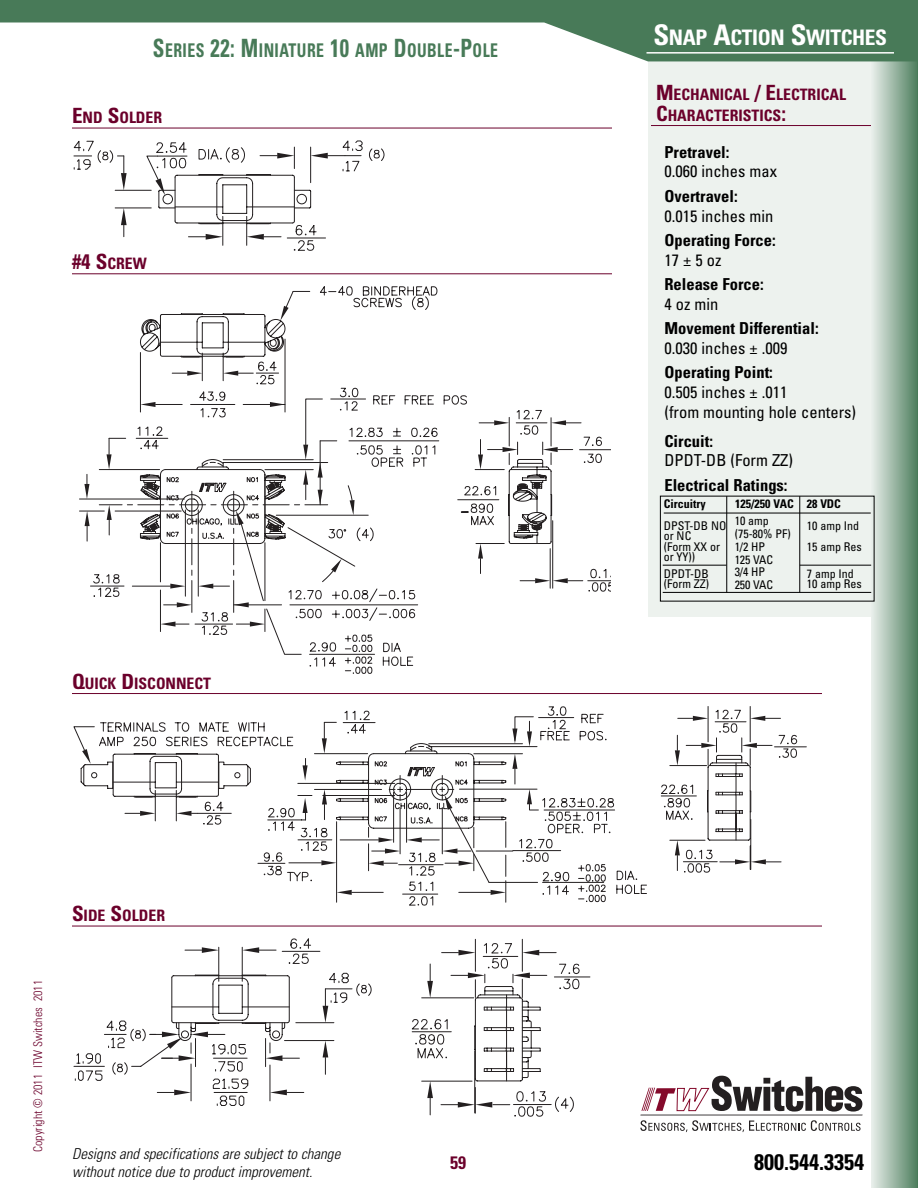
<style>
.page{position:relative;width:918px;height:1188px;background:#fff}
.page>*{position:absolute;margin:0;border:0;box-sizing:border-box;transform-origin:0 0}
.t1{font:700 condensed 22.5px "Univers";color:#000}
.t2{font:700 condensed 21.3px "Univers";letter-spacing:-.02em;color:#fff}
.t3{font:700 condensed 18.9px "Univers";letter-spacing:.03em;color:#487a58;scale:.83 1}
.t4{font:700 condensed 18px "Univers";color:#6b002b}
.t5{font:condensed 16.5px/19.8px "Univers";color:#000}
.t6{font:700 condensed 16.5px "Univers";color:#000}
.t7{font:700 condensed 15.75px/21px "Univers";color:#6b002b}
.t8{font:italic 300 condensed 15px/18px "Univers";letter-spacing:.005em;color:#000}
.t9{font:condensed 12px/12.8px "Univers";color:#000}
.t10{font:300 condensed 12px "Univers";color:#6b002b}
.t11{font:700 condensed 12px "Univers";color:#000}
.s1{font-size:25.2px}
.s2{font-size:21px}
.s3{font-size:28.5px}
</style>
<div class="page">
<div style="left:648px;top:61px;width:270px;height:556px;background:#edf2ee"></div>
<hr style="left:651px;top:125px;width:267px;height:1px;background:#6b002b">
<hr style="left:915px;top:0;width:3px;height:1188px;background:#487a58">
<div style="left:872px;top:0;width:44px;height:1188px;background:linear-gradient(to right,#e4eae6,#578667)"></div>
<svg style="left:0;top:0;width:916px;height:61px;fill:#487a58"></svg>
<hr style="left:646px;top:52px;width:248px;height:2px;background:#fff">
<hr style="left:640px;top:1115px;width:223px;height:1px;background:#231f20">
<svg style="left:640px;top:1120px;width:221px;height:12px"></svg>
<svg style="left:641px;top:1076px;width:221px;height:36px"></svg>
<hr style="left:664px;top:513px;width:207px;height:1px;background:#000">
<hr style="left:726px;top:496px;width:1px;height:96px;background:#000">
<hr style="left:799px;top:496px;width:1px;height:96px;background:#000">
<hr style="left:663px;top:565px;width:63px;height:1px;background:#000">
<hr style="left:800px;top:565px;width:71px;height:1px;background:#000">
<hr style="left:663px;top:592px;width:208px;height:1px;background:#000">
<svg style="left:73px;top:141px;width:311px;height:110px"></svg>
<hr style="left:72px;top:128px;width:540px;height:1px;background:#6b002b">
<svg style="left:309px;top:656px;width:105px;height:18px"></svg>
<svg style="left:79px;top:425px;width:505px;height:164px"></svg>
<svg style="left:553px;top:578px;width:15px;height:5px"></svg>
<svg style="left:587px;top:568px;width:23px;height:24px"></svg>
<svg style="left:160px;top:395px;width:393px;height:260px"></svg>
<svg style="left:133px;top:286px;width:305px;height:303px"></svg>
<svg style="left:108px;top:291px;width:266px;height:251px"></svg>
<hr style="left:72px;top:273px;width:540px;height:1px;background:#6b002b">
<svg style="left:782px;top:735px;width:16px;height:10px"></svg>
<svg style="left:74px;top:706px;width:493px;height:44px"></svg>
<svg style="left:80px;top:750px;width:32px;height:39px"></svg>
<svg style="left:562px;top:882px;width:85px;height:21px"></svg>
<svg style="left:297px;top:709px;width:485px;height:161px"></svg>
<svg style="left:735px;top:859px;width:31px;height:5px"></svg>
<svg style="left:562px;top:761px;width:156px;height:121px"></svg>
<svg style="left:112px;top:721px;width:450px;height:185px"></svg>
<hr style="left:298px;top:839px;width:34px;height:1px;background:#231f20">
<hr style="left:72px;top:693px;width:750px;height:1px;background:#6b002b">
<svg style="left:171px;top:939px;width:419px;height:178px"></svg>
<svg style="left:74px;top:983px;width:500px;height:131px"></svg>
<hr style="left:72px;top:926px;width:750px;height:1px;background:#6b002b">
<p class="t3" style="left:153px;top:43px;width:417px"><span class="s1">S</span>ERIES <span class="s1">22: M</span>INIATURE <span class="s1">10</span> AMP <span class="s1">D</span>OUBLE<span class="s1">-P</span>OLE</p>
<p class="t7" style="left:72px;top:108px;width:92px"><span class="s2">E</span>ND <span class="s2">S</span>OLDER</p>
<p class="t7" style="left:72px;top:254px;width:76px"><span class="s2">#4 S</span>CREW</p>
<p class="t7" style="left:72px;top:674px;width:141px"><span class="s2">Q</span>UICK <span class="s2">D</span>ISCONNECT</p>
<p class="t10" style="left:33px;top:1152px;width:173px;rotate:-90deg">Copyright © 2011 ITW Switches 2011</p>
<p class="t7" style="left:72px;top:906px;width:95px"><span class="s2">S</span>IDE <span class="s2">S</span>OLDER</p>
<p class="t8" style="left:72px;top:1146px;width:270px">Designs and specifications are subject to change without notice due to product improvement.</p>
<p class="t4" style="left:450px;top:1156px;width:17px">59</p>
<p class="t2" style="left:653px;top:29px;width:235px"><span class="s3">S</span>NAP <span class="s3">A</span>CTION <span class="s3">S</span>WITCHES</p>
<p class="t7" style="left:656px;top:85px;width:192px"><span class="s2">M</span>ECHANICAL <span class="s2">/ E</span>LECTRICAL<br><span class="s2">C</span>HARACTERISTICS<span class="s2">:</span></p>
<p class="t6" style="left:664px;top:146px;width:66px">Pretravel:</p>
<p class="t5" style="left:664px;top:163px;width:114px">0.060 inches max</p>
<p class="t6" style="left:664px;top:190px;width:75px">Overtravel:</p>
<p class="t5" style="left:664px;top:207px;width:110px">0.015 inches min</p>
<p class="t6" style="left:665px;top:234px;width:113px">Operating Force:</p>
<p class="t5" style="left:665px;top:251px;width:58px">17±5oz</p>
<p class="t6" style="left:665px;top:278px;width:101px">Release Force:</p>
<p class="t5" style="left:665px;top:295px;width:55px">4 oz min</p>
<p class="t6" style="left:665px;top:322px;width:156px">Movement Differential:</p>
<p class="t5" style="left:665px;top:339px;width:124px">0.030 inches ± .009</p>
<p class="t6" style="left:665px;top:366px;width:110px">Operating Point:</p>
<p class="t5" style="left:665px;top:384px;width:193px">0.505 inches ± .011<br>(from mounting hole centers)</p>
<p class="t6" style="left:665px;top:435px;width:50px">Circuit:</p>
<p class="t5" style="left:665px;top:452px;width:130px">DPDT-DB (Form ZZ)</p>
<p class="t6" style="left:665px;top:479px;width:125px">Electrical Ratings:</p>
<p class="t11" style="left:664px;top:500px;width:43px">Circuitry</p>
<p class="t11" style="left:735px;top:500px;width:107px">125/250 VAC 28 VDC</p>
<p class="t9" style="left:664px;top:520px;width:64px">DPST-DB NO</p>
<p class="t9" style="left:807px;top:520px;width:54px">10 amp Ind</p>
<p class="t9" style="left:664px;top:532px;width:58px;line-height:10.5px">or NC (Form XX or</p>
<p class="t9" style="left:807px;top:541px;width:57px">15 amp Res</p>
<p class="t9" style="left:664px;top:550px;width:47px;line-height:16.5px">or YY))<br>DPDT-DB</p>
<p class="t9" style="left:735px;top:516px;width:58px">10 amp (75-80% PF)<br>1/2 HP<br>125 VAC<br>3/4 HP<br>250 VAC</p>
<p class="t9" style="left:807px;top:568px;width:49px">7 amp Ind</p>
<p class="t9" style="left:664px;top:579px;width:47px">(Form ZZ)</p>
<p class="t9" style="left:807px;top:579px;width:57px">10 amp Res</p>
<h1 class="t1" style="left:754px;top:1153px;width:111px">800.544.3354</h1>
</div>
